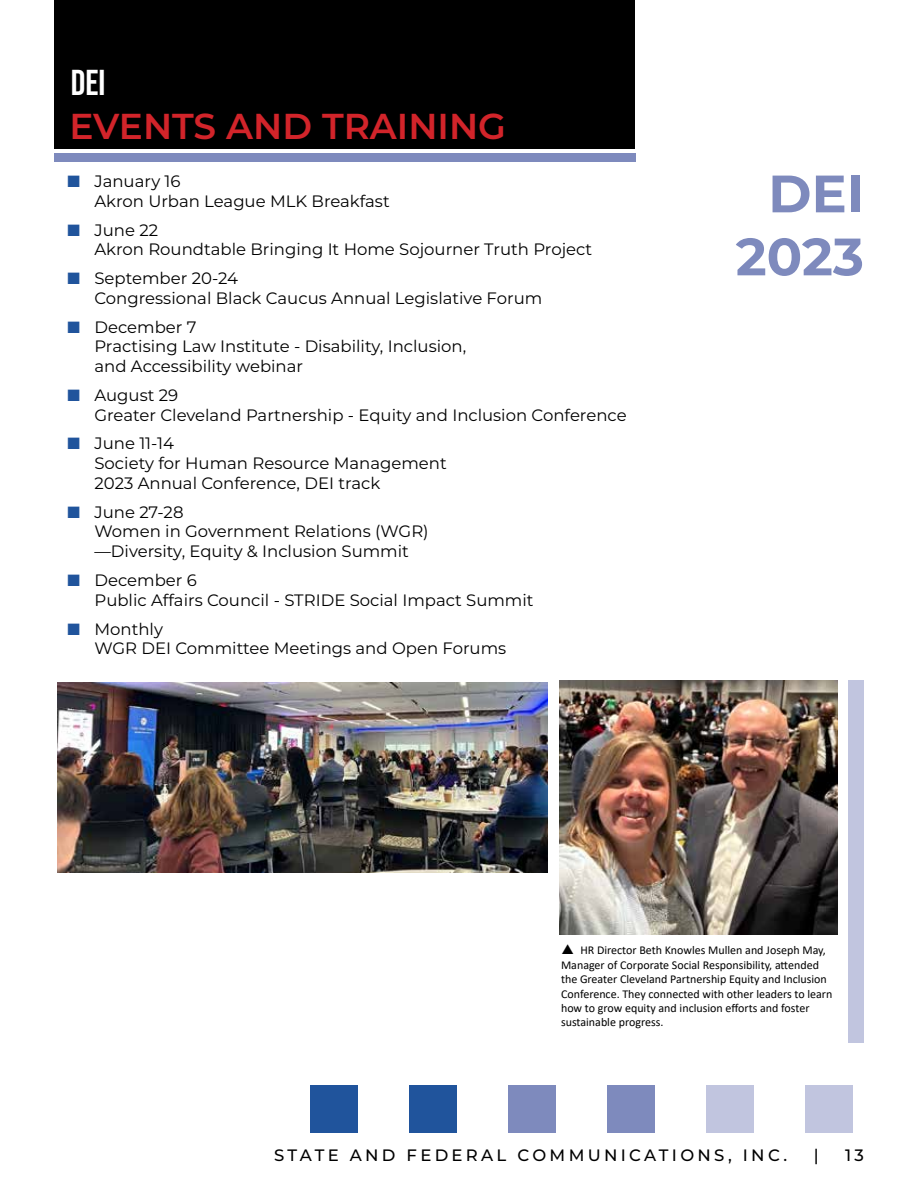
<style>
.page{position:relative;width:918px;height:1188px;background:#fff}
.page>*{position:absolute;margin:0;border:0;box-sizing:border-box;transform-origin:0 0}
.t1{font:700 52.5px/63px "Montserrat";color:#7e8abd;text-align:right}
.t2{font:600 36px "Montserrat";color:#d2242a}
.t3{font:36px "Bebas Neue";color:#fff}
.t4{font:16.5px/19.8px "Montserrat";color:#000}
.t5{font:500 16.5px "Montserrat";letter-spacing:.2em;color:#000}
.t6{font:12px/14.4px "Calibri";color:#000}
.s1{color:#20549c}
</style>
<div class="page">
<div style="left:54px;top:153px;width:581px;height:8px;background:#7e8abd"></div>
<div style="left:55px;top:0;width:580px;height:148px;background:#000"></div>
<div style="left:310px;top:1085px;width:48px;height:48px;background:#20549c"></div>
<div style="left:409px;top:1085px;width:48px;height:48px;background:#20549c"></div>
<div style="left:607px;top:1085px;width:48px;height:48px;background:#7e8abd"></div>
<div style="left:508px;top:1085px;width:48px;height:48px;background:#7e8abd"></div>
<div style="left:805px;top:1085px;width:47px;height:48px;background:#c1c5df"></div>
<div style="left:706px;top:1085px;width:48px;height:48px;background:#c1c5df"></div>
<img style="left:560px;top:680px;width:278px;height:254px">
<img style="left:57px;top:683px;width:490px;height:190px">
<div style="left:848px;top:680px;width:16px;height:363px;background:#c1c5df"></div>
<h2 class="t3" style="left:71px;top:63px;width:36px">DEI</h2>
<h2 class="t2" style="left:69px;top:101px;width:438px">EVENTS AND TRAINING</h2>
<p class="t4" style="left:94px;top:171px;width:297px;text-indent:-27px"><span class="s1">■</span> January 16<br>Akron Urban League MLK Breakfast</p>
<p class="t4" style="left:94px;top:219px;width:499px;text-indent:-27px"><span class="s1">■</span> June 22<br>Akron Roundtable Bringing It Home Sojourner Truth Project</p>
<p class="t4" style="left:94px;top:268px;width:449px;text-indent:-27px"><span class="s1">■</span> September 20-24<br>Congressional Black Caucus Annual Legislative Forum</p>
<p class="t4" style="left:94px;top:316px;width:373px;text-indent:-27px"><span class="s1">■</span> December 7<br>Practising Law Institute - Disability, Inclusion, and Accessibility webinar</p>
<p class="t4" style="left:94px;top:385px;width:534px;text-indent:-27px"><span class="s1">■</span> August 29<br>Greater Cleveland Partnership - Equity and Inclusion Conference</p>
<p class="t4" style="left:94px;top:433px;width:354px;text-indent:-27px"><span class="s1">■</span> June 11-14<br>Society for Human Resource Management<br>2023 Annual Conference, DEI track</p>
<p class="t4" style="left:94px;top:501px;width:336px;text-indent:-27px"><span class="s1">■</span> June 27-28<br>Women in Government Relations (WGR) —Diversity, Equity &amp; Inclusion Summit</p>
<p class="t4" style="left:94px;top:570px;width:441px;text-indent:-27px"><span class="s1">■</span> December 6<br>Public Affairs Council - STRIDE Social Impact Summit</p>
<p class="t4" style="left:94px;top:618px;width:413px;text-indent:-27px"><span class="s1">■</span> Monthly<br>WGR DEI Committee Meetings and Open Forums</p>
<h1 class="t1" style="left:736px;top:160px;width:130px">DEI<br>2023</h1>
<p class="t6" style="left:561px;top:943px;width:273px;text-indent:19px">HR Director Beth Knowles Mullen and Joseph May, Manager of Corporate Social Responsibility, attended the Greater Cleveland Partnership Equity and Inclusion Conference. They connected with other leaders to learn how to grow equity and inclusion efforts and foster sustainable progress.</p>
<p class="t5" style="left:274px;top:1143px;width:515px">STATE AND FEDERAL COMMUNICATIONS, INC.</p>
<p class="t5" style="left:814px;top:1143px;width:6px">|</p>
<p class="t5" style="left:845px;top:1143px;width:20px">13</p>
</div>
